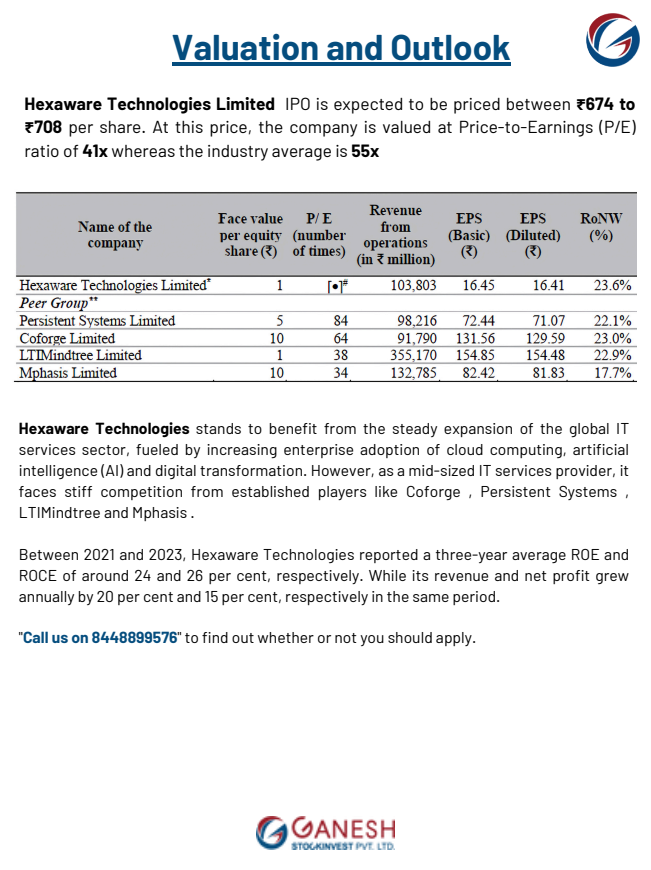
<style>
.page{position:relative;width:651px;height:870px;background:#fff}
.page>*{position:absolute;margin:0;border:0;box-sizing:border-box;transform-origin:0 0}
.t1{font:700 34.8px "Barlow";color:#054d7e}
.t2{font:17.2px/23.2px "Barlow";color:#000;text-align:justify}
.t3{font:15.6px/20.8px "Barlow";color:#000;text-align:justify}
.s1{font-weight:700}
.s2{font-family:"Noto Sans Gurmukhi";font-weight:700}
.s3{font-weight:700;color:#054d7e}
</style>
<div class="page">
<img style="left:257px;top:816px;width:138px;height:33px">
<img style="left:586px;top:12px;width:55px;height:55px;border-radius:50%">
<img style="left:13px;top:192px;width:624px;height:191px">
<hr style="left:172px;top:62px;width:339px;height:3px;background:#054d7e">
<p class="t1" style="left:172px;top:25px;width:340px">Valuation and Outlook</p>
<p class="t2" style="left:25px;top:92px;width:613px"><span class="s1">Hexaware Technologies Limited</span> IPO is expected to be priced between <span class="s2">₹</span><span class="s1">674 to </span><span class="s2">₹</span><span class="s1">708</span> per share. At this price, the company is valued at Price-to-Earnings (P/E) ratio of <span class="s1">41x</span> whereas the industry average is <span class="s1">55x</span></p>
<p class="t3" style="left:19px;top:418px;width:612px"><span class="s1">Hexaware Technologies</span> stands to benefit from the steady expansion of the global IT services sector, fueled by increasing enterprise adoption of cloud computing, artificial intelligence (AI) and digital transformation. However, as a mid-sized IT services provider, it faces stiff competition from established players like Coforge , Persistent Systems , LTIMindtree and Mphasis .</p>
<p class="t3" style="left:19px;top:543px;width:612px">Between 2021 and 2023, Hexaware Technologies reported a three-year average ROE and ROCE of around 24 and 26 per cent, respectively. While its revenue and net profit grew annually by 20 per cent and 15 per cent, respectively in the same period.</p>
<p class="t3" style="left:19px;top:627px;width:459px">"<span class="s3">Call us on 8448899576</span>" to find out whether or not you should apply.</p>
</div>
